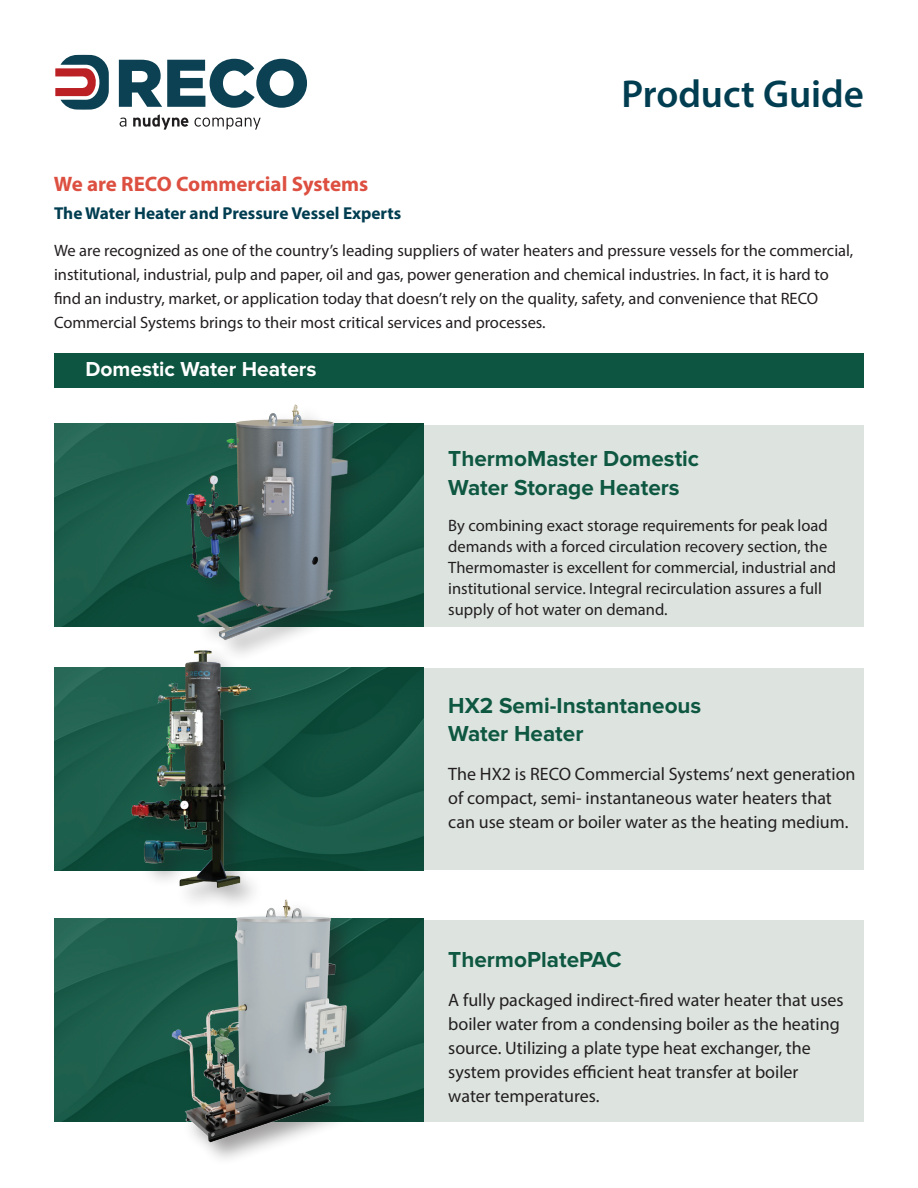
<style>
.page{position:relative;width:918px;height:1188px;background:#fff}
.page>*{position:absolute;margin:0;border:0;box-sizing:border-box;transform-origin:0 0}
.t1{font:600 39px "Myriad Pro";color:#013d51}
.t2{font:700 22.5px/28.5px "Proxima Nova";color:#0e5741}
.t3{font:700 21px "Myriad Pro";color:#dd5041}
.t4{font:700 21px "Proxima Nova";color:#fff}
.t5{font:18px/24px "Myriad Pro";color:#231f20}
.t6{font:700 17.25px "Myriad Pro";color:#013d51}
.t7{font:16.5px/21px "Myriad Pro";color:#231f20}
</style>
<div class="page">
<div style="left:409px;top:425px;width:455px;height:202px;background:#dde4e0"></div>
<div style="left:409px;top:669px;width:455px;height:201px;background:#dde4e0"></div>
<div style="left:409px;top:920px;width:455px;height:202px;background:#dde4e0"></div>
<svg style="left:55px;top:55px;width:54px;height:55px"></svg>
<svg style="left:119px;top:59px;width:188px;height:49px"></svg>
<svg style="left:120px;top:118px;width:6px;height:9px"></svg>
<svg style="left:133px;top:114px;width:55px;height:16px"></svg>
<svg style="left:195px;top:118px;width:66px;height:12px"></svg>
<img style="left:54px;top:423px;width:369px;height:204px">
<img style="left:54px;top:667px;width:369px;height:203px">
<img style="left:54px;top:919px;width:369px;height:203px">
<img style="left:183px;top:404px;width:197px;height:242px">
<div style="left:128px;top:646px;width:146px;height:266px;background:#231f20;opacity:.36"></div>
<img style="left:129px;top:648px;width:123px;height:240px">
<div style="left:169px;top:897px;width:203px;height:270px;background:#231f20;opacity:.43"></div>
<img style="left:102px;top:888px;width:267px;height:269px">
<div style="left:54px;top:353px;width:810px;height:35px;background:#0d5540"></div>
<h1 class="t1" style="left:621px;top:69px;width:244px">Product Guide</h1>
<p class="t3" style="left:54px;top:170px;width:316px">We are RECO Commercial Systems</p>
<p class="t6" style="left:54px;top:202px;width:349px">The Water Heater and Pressure Vessel Experts</p>
<p class="t7" style="left:54px;top:239px;width:801px;line-height:24px">We are recognized as one of the country’s leading suppliers of water heaters and pressure vessels for the commercial, institutional, industrial, pulp and paper, oil and gas, power generation and chemical industries. In fact, it is hard to find an industry, market, or application today that doesn’t rely on the quality, safety, and convenience that RECO Commercial Systems brings to their most critical services and processes.</p>
<p class="t4" style="left:85px;top:360px;width:233px">Domestic Water Heaters</p>
<h2 class="t2" style="left:448px;top:445px;width:252px">ThermoMaster Domestic<br>Water Storage Heaters</h2>
<p class="t7" style="left:448px;top:514px;width:389px">By combining exact storage requirements for peak load demands with a forced circulation recovery section, the Thermomaster is excellent for commercial, industrial and institutional service. Integral recirculation assures a full supply of hot water on demand.</p>
<h2 class="t2" style="left:448px;top:692px;width:255px">HX2 Semi-Instantaneous<br>Water Heater</h2>
<p class="t5" style="left:448px;top:762px;width:409px">The HX2 is RECO Commercial Systems’ next generation of compact, semi- instantaneous water heaters that can use steam or boiler water as the heating medium.</p>
<h2 class="t2" style="left:448px;top:946px;width:175px">ThermoPlatePAC</h2>
<p class="t5" style="left:448px;top:987px;width:397px">A fully packaged indirect-fired water heater that uses boiler water from a condensing boiler as the heating source. Utilizing a plate type heat exchanger, the system provides efficient heat transfer at boiler water temperatures.</p>
</div>
